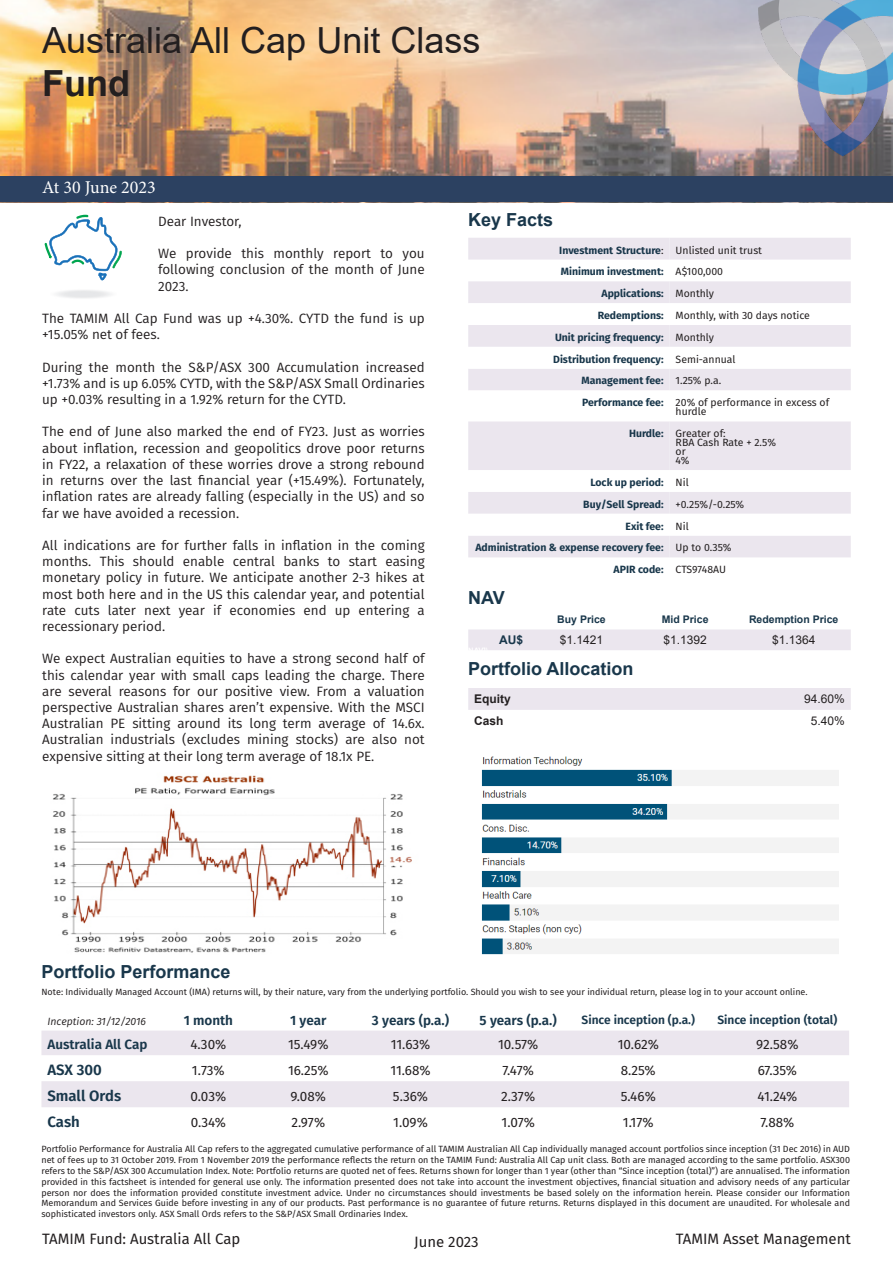
<style>
.page{position:relative;width:893px;height:1263px;background:#fff}
.page>*{position:absolute;margin:0;border:0;box-sizing:border-box;transform-origin:0 0}
.t1{font:36px "Arial";color:#231f20}
.t2{font:700 36px "Arial";color:#231f20}
.t3{font:700 18px "Arial";color:#19374b}
.t4{font:18px "Minion Pro";color:#fff}
.t5{font:15px "Fira Sans";color:#231f20}
.t6{font:600 15px "Fira Sans";color:#19374b}
.t7{font:13.5px/16.2px "Fira Sans";color:#231f20;text-align:justify}
.t8{font:13.5px "Fira Sans";letter-spacing:-.005em;color:#231f20}
.t9{font:600 13.5px "Fira Sans";color:#19374b}
.t10{font:600 12px "Fira Sans";color:#19374b}
.t11{font:12px "Arial";color:#231f20}
.t12{font:700 12px "Arial";color:#231f20}
.t13{font:700 12px "Arial";color:#19374b}
.t14{font:700 10.5px "Fira Sans";color:#19374b}
.t15{font:10.5px/9px "Fira Sans";color:#231f20}
.t16{font:700 10.5px "Arial";color:#19374b}
.t17{font:italic 10.5px "Fira Sans";color:#231f20}
.t18{font:9px/10.8px "Fira Sans";color:#231f20;text-align:justify}
.s1{font-weight:400;color:#231f20}
</style>
<div class="page">
<img style="left:0;top:0;width:725px;height:176px">
<div style="left:0;top:176px;width:893px;height:26px;background:#2c4161"></div>
<svg style="left:468px;top:238px;width:202px;height:319px;fill:#ebe6ee"></svg>
<svg style="left:670px;top:238px;width:181px;height:319px;fill:#ebe6ee"></svg>
<svg style="left:468px;top:303px;width:383px;height:233px;fill:#ebe6ee"></svg>
<svg style="left:670px;top:347px;width:181px;height:74px"></svg>
<div style="left:468px;top:629px;width:383px;height:21px;background:#ebe6ee"></div>
<div style="left:468px;top:688px;width:383px;height:22px;background:#ebe6ee"></div>
<img style="left:725px;top:0;width:168px;height:176px">
<svg style="left:41px;top:1030px;width:808px;height:77px;fill:#ebe6ee"></svg>
<svg style="left:45px;top:215px;width:77px;height:65px"></svg>
<img style="left:481px;top:756px;width:358px;height:199px">
<img style="left:53px;top:775px;width:359px;height:178px">
<p class="t1" style="left:42px;top:16px;width:440px">Australia All Cap Unit Class</p>
<p class="t2" style="left:42px;top:58px;width:89px">Fund</p>
<p class="t4" style="left:42px;top:175px;width:115px">At 30 June 2023</p>
<p class="t7" style="left:158px;top:213px;width:85px">Dear Investor,</p>
<p class="t7" style="left:158px;top:245px;width:268px">We provide this monthly report to you following conclusion of the month of June 2023.</p>
<p class="t7" style="left:42px;top:310px;width:384px">The TAMIM All Cap Fund was up +4.30%. CYTD the fund is up +15.05% net of fees.</p>
<p class="t7" style="left:42px;top:359px;width:384px">During the month the S&amp;P/ASX 300 Accumulation increased +1.73% and is up 6.05% CYTD, with the S&amp;P/ASX Small Ordinaries up +0.03% resulting in a 1.92% return for the CYTD.</p>
<p class="t7" style="left:42px;top:423px;width:384px">The end of June also marked the end of FY23. Just as worries about inflation, recession and geopolitics drove poor returns in FY22, a relaxation of these worries drove a strong rebound in returns over the last financial year (+15.49%). Fortunately, inflation rates are already falling (especially in the US) and so far we have avoided a recession.</p>
<p class="t7" style="left:42px;top:537px;width:384px">All indications are for further falls in inflation in the coming months. This should enable central banks to start easing monetary policy in future. We anticipate another 2-3 hikes at most both here and in the US this calendar year, and potential rate cuts later next year if economies end up entering a recessionary period.</p>
<p class="t7" style="left:42px;top:650px;width:384px">We expect Australian equities to have a strong second half of this calendar year with small caps leading the charge. There are several reasons for our positive view. From a valuation perspective Australian shares aren’t expensive. With the MSCI Australian PE sitting around its long term average of 14.6x.<br>Australian industrials (excludes mining stocks) are also not expensive sitting at their long term average of 18.1x PE.</p>
<p class="t3" style="left:468px;top:207px;width:87px">Key Facts</p>
<p class="t14" style="left:559px;top:241px;width:106px">Investment Structure<span class="s1">:</span></p>
<p class="t15" style="left:676px;top:245px;width:88px">Unlisted unit trust</p>
<p class="t14" style="left:561px;top:263px;width:104px">Minimum investment:</p>
<p class="t15" style="left:676px;top:267px;width:49px">A$100,000</p>
<p class="t14" style="left:601px;top:285px;width:64px">Applications:</p>
<p class="t15" style="left:676px;top:289px;width:40px">Monthly</p>
<p class="t14" style="left:598px;top:307px;width:67px">Redemptions:</p>
<p class="t15" style="left:676px;top:311px;width:136px">Monthly, with 30 days notice</p>
<p class="t14" style="left:555px;top:328px;width:110px">Unit pricing frequency:</p>
<p class="t15" style="left:676px;top:332px;width:40px">Monthly</p>
<p class="t14" style="left:553px;top:350px;width:112px">Distribution frequency:</p>
<p class="t15" style="left:676px;top:354px;width:61px">Semi-annual</p>
<p class="t14" style="left:581px;top:372px;width:84px">Management fee:</p>
<p class="t15" style="left:676px;top:376px;width:47px">1.25% p.a.</p>
<p class="t14" style="left:582px;top:394px;width:83px">Performance fee:</p>
<p class="t15" style="left:676px;top:398px;width:155px">20% of performance in excess of hurdle</p>
<p class="t14" style="left:629px;top:425px;width:36px">Hurdle:</p>
<p class="t15" style="left:676px;top:429px;width:52px">Greater of:</p>
<p class="t15" style="left:676px;top:438px;width:102px">RBA Cash Rate + 2.5%</p>
<p class="t15" style="left:676px;top:447px;width:12px">or</p>
<p class="t15" style="left:676px;top:456px;width:15px">4%</p>
<p class="t14" style="left:590px;top:473px;width:75px">Lock up period:</p>
<p class="t15" style="left:676px;top:477px;width:15px">Nil</p>
<p class="t14" style="left:583px;top:495px;width:82px">Buy/Sell Spread:</p>
<p class="t15" style="left:676px;top:499px;width:70px">+0.25%/-0.25%</p>
<p class="t14" style="left:625px;top:517px;width:40px">Exit fee:</p>
<p class="t15" style="left:676px;top:521px;width:15px">Nil</p>
<p class="t14" style="left:475px;top:539px;width:190px">Administration &amp; expense recovery fee:</p>
<p class="t15" style="left:676px;top:543px;width:57px">Up to 0.35%</p>
<p class="t14" style="left:613px;top:561px;width:52px">APIR code:</p>
<p class="t15" style="left:676px;top:565px;width:52px">CTS9748AU</p>
<p class="t3" style="left:468px;top:585px;width:38px">NAV</p>
<p class="t16" style="left:557px;top:612px;width:50px">Buy Price</p>
<p class="t16" style="left:662px;top:612px;width:48px">Mid Price</p>
<p class="t16" style="left:749px;top:612px;width:91px">Redemption Price</p>
<p class="t13" style="left:499px;top:631px;width:25px">AU$</p>
<p class="t11" style="left:560px;top:632px;width:45px">$1.1421</p>
<p class="t11" style="left:663px;top:632px;width:45px">$1.1392</p>
<p class="t11" style="left:772px;top:632px;width:45px">$1.1364</p>
<p class="t3" style="left:468px;top:656px;width:167px">Portfolio Allocation</p>
<p class="t12" style="left:474px;top:690px;width:38px">Equity</p>
<p class="t11" style="left:804px;top:690px;width:42px">94.60%</p>
<p class="t12" style="left:474px;top:712px;width:31px">Cash</p>
<p class="t11" style="left:811px;top:712px;width:36px">5.40%</p>
<p class="t3" style="left:41px;top:959px;width:191px">Portfolio Performance</p>
<p class="t18" style="left:41px;top:986px;width:768px">Note: Individually Managed Account (IMA) returns will, by their nature, vary from the underlying portfolio. Should you wish to see your individual return, please log in to your account online.</p>
<p class="t17" style="left:47px;top:1013px;width:100px">Inception: 31/12/2016</p>
<p class="t9" style="left:184px;top:1009px;width:51px">1 month</p>
<p class="t9" style="left:290px;top:1009px;width:38px">1 year</p>
<p class="t9" style="left:372px;top:1009px;width:79px">3 years (p.a.)</p>
<p class="t9" style="left:480px;top:1009px;width:79px">5 years (p.a.)</p>
<p class="t10" style="left:582px;top:1010px;width:115px">Since inception (p.a.)</p>
<p class="t10" style="left:717px;top:1010px;width:122px">Since inception (total)</p>
<p class="t9" style="left:47px;top:1033px;width:102px">Australia All Cap</p>
<p class="t8" style="left:190px;top:1034px;width:37px">4.30%</p>
<p class="t8" style="left:288px;top:1034px;width:42px">15.49%</p>
<p class="t8" style="left:391px;top:1034px;width:41px">11.63%</p>
<p class="t8" style="left:498px;top:1034px;width:42px">10.57%</p>
<p class="t8" style="left:618px;top:1034px;width:43px">10.62%</p>
<p class="t8" style="left:756px;top:1034px;width:44px">92.58%</p>
<p class="t6" style="left:47px;top:1058px;width:56px">ASX 300</p>
<p class="t8" style="left:192px;top:1059px;width:34px">1.73%</p>
<p class="t8" style="left:288px;top:1059px;width:42px">16.25%</p>
<p class="t8" style="left:390px;top:1059px;width:42px">11.68%</p>
<p class="t8" style="left:502px;top:1059px;width:33px">7.47%</p>
<p class="t8" style="left:621px;top:1059px;width:37px">8.25%</p>
<p class="t8" style="left:758px;top:1059px;width:41px">67.35%</p>
<p class="t6" style="left:47px;top:1084px;width:75px">Small Ords</p>
<p class="t8" style="left:190px;top:1085px;width:37px">0.03%</p>
<p class="t8" style="left:290px;top:1085px;width:37px">9.08%</p>
<p class="t8" style="left:393px;top:1085px;width:37px">5.36%</p>
<p class="t8" style="left:501px;top:1085px;width:35px">2.37%</p>
<p class="t8" style="left:621px;top:1085px;width:37px">5.46%</p>
<p class="t8" style="left:758px;top:1085px;width:41px">41.24%</p>
<p class="t6" style="left:47px;top:1110px;width:34px">Cash</p>
<p class="t8" style="left:191px;top:1112px;width:37px">0.34%</p>
<p class="t8" style="left:291px;top:1112px;width:35px">2.97%</p>
<p class="t8" style="left:393px;top:1112px;width:36px">1.09%</p>
<p class="t8" style="left:501px;top:1112px;width:35px">1.07%</p>
<p class="t8" style="left:623px;top:1112px;width:32px">1.17%</p>
<p class="t8" style="left:760px;top:1112px;width:36px">7.88%</p>
<p class="t18" style="left:41px;top:1144px;width:810px">Portfolio Performance for Australia All Cap refers to the aggregated cumulative performance of all TAMIM Australian All Cap individually managed account portfolios since inception (31 Dec 2016) in AUD net of fees up to 31 October 2019. From 1 November 2019 the performance reflects the return on the TAMIM Fund: Australia All Cap unit class. Both are managed according to the same portfolio. ASX300 refers to the S&amp;P/ASX 300 Accumulation Index. Note: Portfolio returns are quoted net of fees. Returns shown for longer than 1 year (other than “Since inception (total)”) are annualised. The information provided in this factsheet is intended for general use only. The information presented does not take into account the investment objectives, financial situation and advisory needs of any particular person nor does the information provided constitute investment advice. Under no circumstances should investments be based solely on the information herein. Please consider our Information Memorandum and Services Guide before investing in any of our products. Past performance is no guarantee of future returns. Returns displayed in this document are unaudited. For wholesale and sophisticated investors only. ASX Small Ords refers to the S&amp;P/ASX Small Ordinaries Index.</p>
<p class="t5" style="left:42px;top:1228px;width:200px">TAMIM Fund: Australia All Cap</p>
<p class="t5" style="left:676px;top:1228px;width:176px">TAMIM Asset Management</p>
<p class="t5" style="left:414px;top:1230px;width:66px">June 2023</p>
</div>
